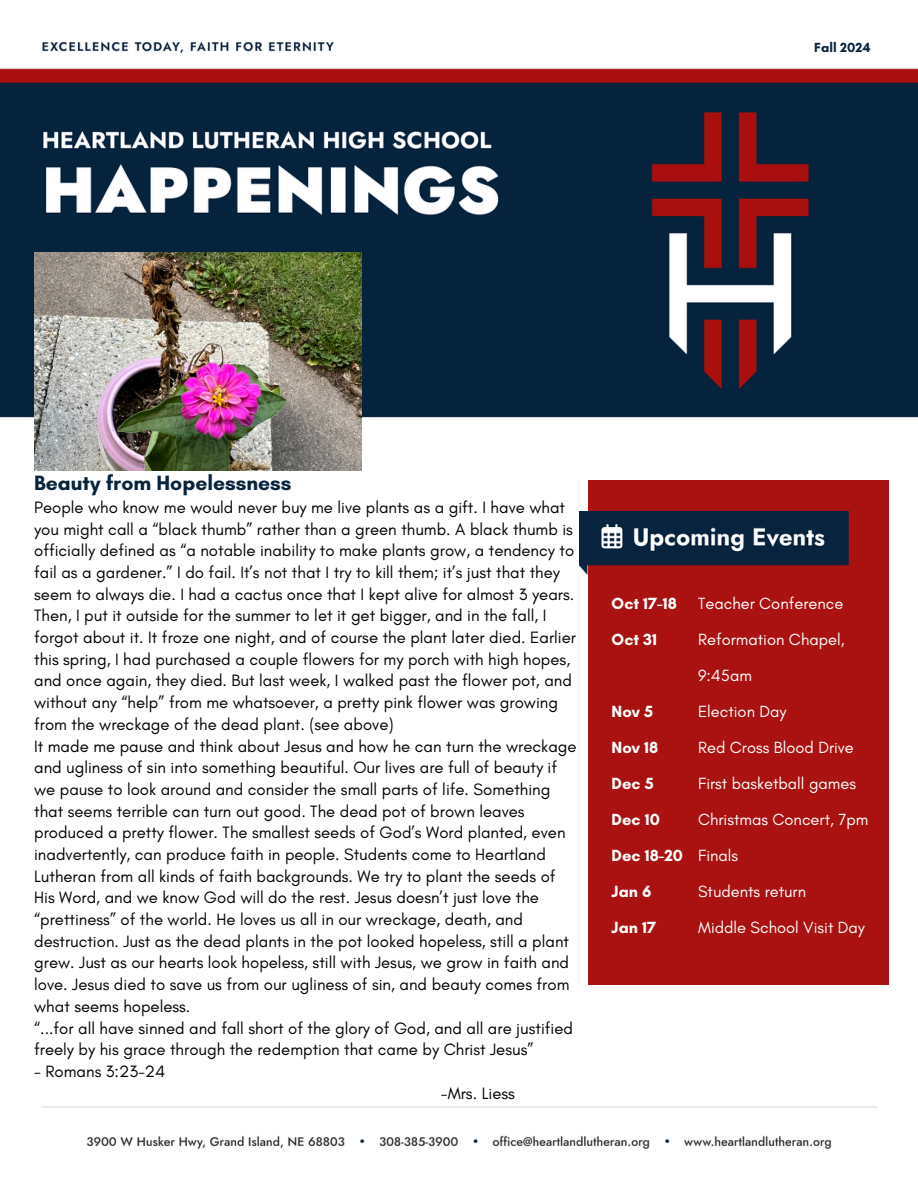
<style>
.page{position:relative;width:918px;height:1188px;background:#fff}
.page>*{position:absolute;margin:0;border:0;box-sizing:border-box;transform-origin:0 0}
.t1{font:700 21.15px "Glacial Indifference";color:#07233d}
.t2{font:16.8px/21.8px "Glacial Indifference";color:#000}
.t3{font:16.5px/36px "Glacial Indifference";color:#fff}
.t4{font:700 16.5px/36px "Glacial Indifference";color:#fff}
.t5{font:700 13.5px "Glacial Indifference";color:#07233d}
</style>
<div class="page">
<img style="left:0;top:41px;width:918px;height:1108px">
<img style="left:34px;top:252px;width:328px;height:219px">
<div style="left:588px;top:481px;width:301px;height:504px;background:#a11"></div>
<img style="left:580px;top:512px;width:269px;height:63px">
<h1 class="t5" style="left:814px;top:40px;width:58px">Fall 2024</h1>
<h2 class="t1" style="left:34px;top:470px;width:259px">Beauty from Hopelessness</h2>
<h2 class="t2" style="left:34px;top:496px;width:544px">People who know me would never buy me live plants as a gift. I have what you might call a “black thumb” rather than a green thumb. A black thumb is officially defined as “a notable inability to make plants grow, a tendency to fail as a gardener.” I do fail. It’s not that I try to kill them; it’s just that they seem to always die. I had a cactus once that I kept alive for almost 3 years.<br>Then, I put it outside for the summer to let it get bigger, and in the fall, I forgot about it. It froze one night, and of course the plant later died. Earlier this spring, I had purchased a couple flowers for my porch with high hopes, and once again, they died. But last week, I walked past the flower pot, and without any “help” from me whatsoever, a pretty pink flower was growing from the wreckage of the dead plant. (see above)<br>It made me pause and think about Jesus and how he can turn the wreckage and ugliness of sin into something beautiful. Our lives are full of beauty if we pause to look around and consider the small parts of life. Something that seems terrible can turn out good. The dead pot of brown leaves produced a pretty flower. The smallest seeds of God’s Word planted, even inadvertently, can produce faith in people. Students come to Heartland Lutheran from all kinds of faith backgrounds. We try to plant the seeds of His Word, and we know God will do the rest. Jesus doesn’t just love the “prettiness” of the world. He loves us all in our wreckage, death, and destruction. Just as the dead plants in the pot looked hopeless, still a plant grew. Just as our hearts look hopeless, still with Jesus, we grow in faith and love. Jesus died to save us from our ugliness of sin, and beauty comes from what seems hopeless.<br>“...for all have sinned and fall short of the glory of God, and all are justified freely by his grace through the redemption that came by Christ Jesus”</h2>
<h2 class="t2" style="left:34px;top:1060px;width:133px">- Romans 3:23-24</h2>
<h2 class="t2" style="left:441px;top:1082px;width:76px">-Mrs. Liess</h2>
<h1 class="t4" style="left:612px;top:586px;width:67px">Oct 17-18<br>Oct 31</h1>
<h2 class="t4" style="left:612px;top:694px;width:73px">Nov 5<br>Nov 18<br>Dec 5<br>Dec 10<br>Dec 18-20<br>Jan 6<br>Jan 17</h2>
<p class="t3" style="left:698px;top:586px;width:172px">Teacher Conference<br>Reformation Chapel,<br>9:45am<br>Election Day<br>Red Cross Blood Drive<br>First basketball games<br>Christmas Concert, 7pm<br>Finals<br>Students return<br>Middle School Visit Day</p>
</div>
